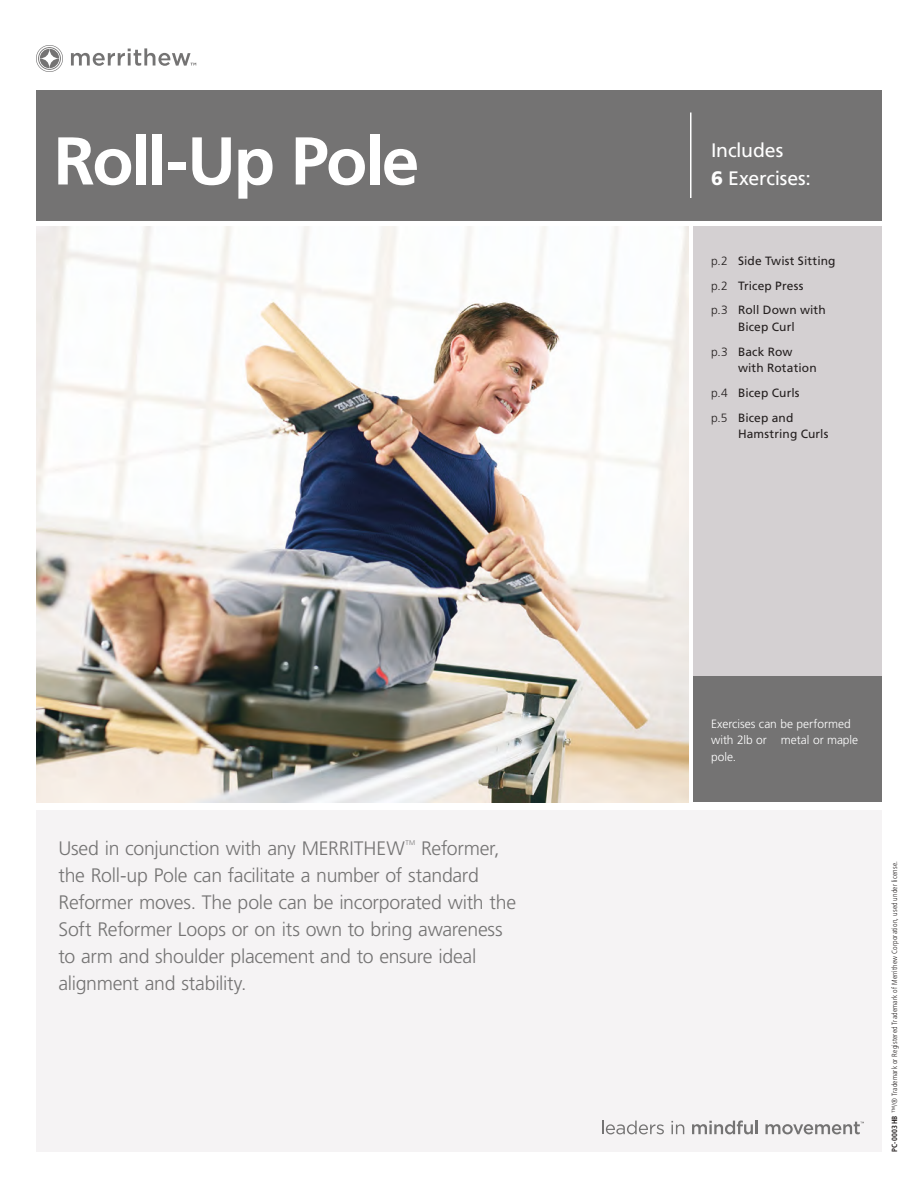
<style>
.page{position:relative;width:918px;height:1188px;background:#fff}
.page>*{position:absolute;margin:0;border:0;box-sizing:border-box;transform-origin:0 0}
.t1{font:700 67.5px "Frutiger LT Std";letter-spacing:-.035em;color:#fff}
.t2{font:300 19.5px/27px "Frutiger LT Std";letter-spacing:-.015em;color:#747373}
.t3{font:19.5px "Frutiger LT Std";letter-spacing:-.005em;color:#fff}
.t4{font:12px/24.8px "Frutiger LT Std";letter-spacing:.01em;color:#241f1f}
.t5{font:300 12px/16.5px "Frutiger LT Std";color:#fff}
.t6{font:300 condensed 7.5px "Frutiger LT Std";letter-spacing:.02em;color:#241f1f}
.t7{font:300 6.9px "Frutiger LT Std";color:#747373}
.s1{font-weight:900}
.s2{font-weight:300}
.s3{font-weight:700}
</style>
<div class="page">
<div style="left:693px;top:226px;width:189px;height:576px;background:#d4d0d2"></div>
<svg style="left:36px;top:45px;width:27px;height:27px"></svg>
<svg style="left:71px;top:48px;width:125px;height:18px"></svg>
<div style="left:36px;top:90px;width:846px;height:130px;background:#747373"></div>
<div style="left:36px;top:810px;width:846px;height:342px;background:#f5f3f4"></div>
<svg style="left:602px;top:1121px;width:62px;height:13px"></svg>
<svg style="left:671px;top:1121px;width:13px;height:13px"></svg>
<svg style="left:692px;top:1120px;width:66px;height:14px"></svg>
<svg style="left:766px;top:1122px;width:98px;height:12px"></svg>
<div style="left:693px;top:676px;width:189px;height:126px;background:#747373"></div>
<img style="left:36px;top:226px;width:652px;height:577px">
<hr style="left:690px;top:112px;width:2px;height:86px;background:#fff">
<h1 class="t1" style="left:54px;top:121px;width:367px">Roll-Up Pole</h1>
<p class="t2" style="left:59px;top:835px;width:459px;text-indent:363px">Reformer, the Roll-up Pole can facilitate a number of standard Reformer moves. The pole can be incorporated with the Soft Reformer Loops or on its own to bring awareness to arm and shoulder placement and to ensure ideal alignment and stability.</p>
<p class="t2" style="left:58px;top:835px;width:348px">Used in conjunction with any MERRITHEW</p>
<p class="t7" style="left:406px;top:839px;width:11px">TM</p>
<p class="t3" style="left:711px;top:139px;width:74px">Includes</p>
<p class="t3" style="left:711px;top:166px;width:101px"><span class="s1">6</span> Exercises:</p>
<p class="t4" style="left:711px;top:248px;width:126px"><span class="s2">p.2</span> Side Twist Sitting <span class="s2">p.2</span> Tricep Press<br><span class="s2">p.3</span> Roll Down with</p>
<p class="t4" style="left:711px;top:314px;width:85px;text-align:right">Bicep Curl<br><span class="s2">p.3</span> Back Row</p>
<p class="t4" style="left:711px;top:356px;width:107px;text-indent:27px">with Rotation <span class="s2">p.4</span> Bicep Curls <span class="s2">p.5</span> Bicep and</p>
<p class="t4" style="left:738px;top:422px;width:92px">Hamstring Curls</p>
<p class="t5" style="left:711px;top:715px;width:149px">Exercises can be performed with 2lb or metal or maple pole.</p>
<p class="t6" style="left:890px;top:1152px;width:292px;rotate:-90deg"><span class="s3">PC-0003HB</span> ™/® Trademark or Registered Trademark of Merrithew Corporation, used under license.</p>
</div>
